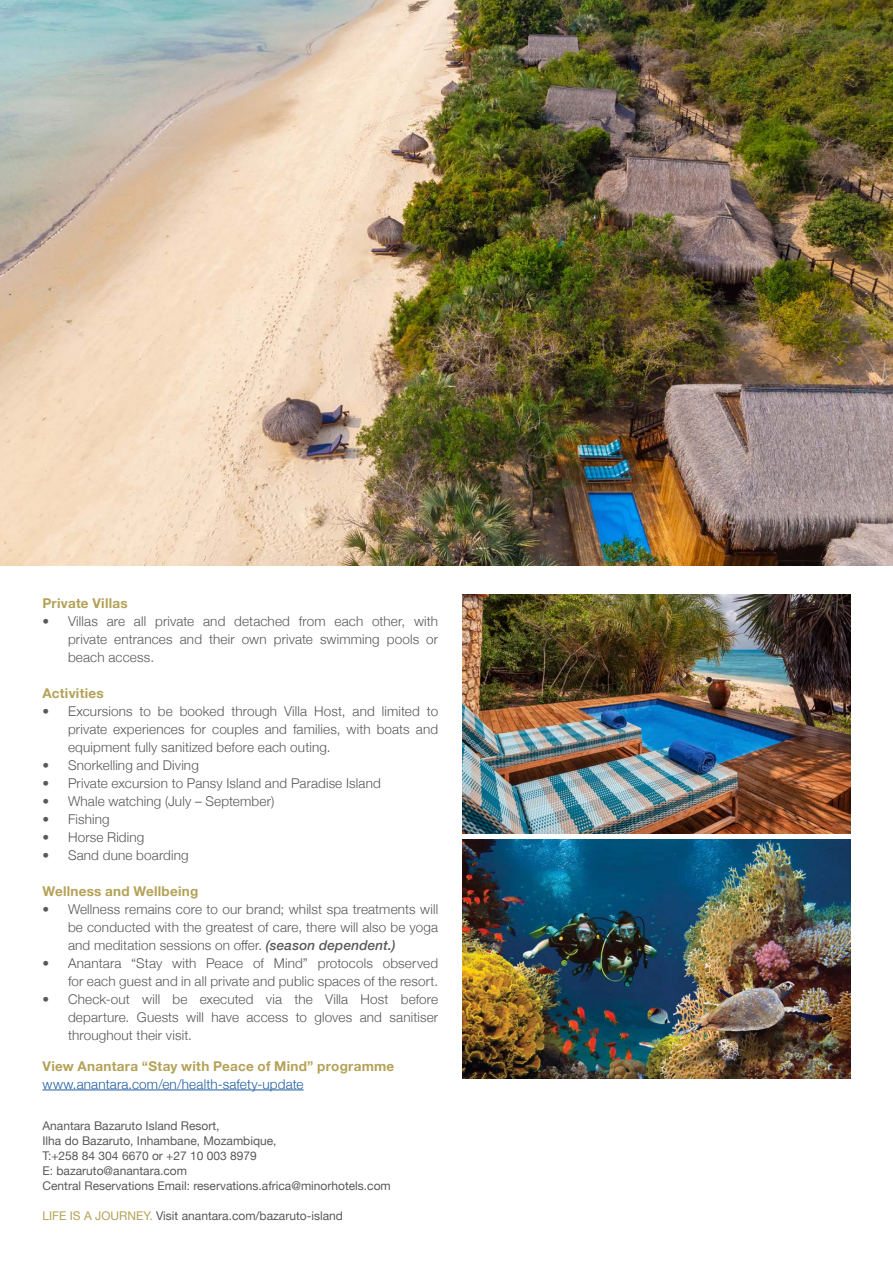
<style>
.page{position:relative;width:893px;height:1263px;background:#fff}
.page>*{position:absolute;margin:0;border:0;box-sizing:border-box;transform-origin:0 0}
.t1{font:300 13.5px/18px "Helvetica Neue";letter-spacing:.01em;color:#58595b;text-align:justify}
.t2{font:700 13.5px "Helvetica Neue";letter-spacing:.02em;color:#b4a258}
.t3{font:300 13.5px "Helvetica Neue";letter-spacing:.01em;color:#215e9e}
.t4{font:12px/15px "Helvetica Neue";color:#58595b}
.s1{font-weight:500;font-style:italic}
.s2{color:#b4a258}
</style>
<div class="page">
<img style="left:0;top:0;width:893px;height:565px">
<hr style="left:43px;top:1089px;width:261px;height:1px;background:#215e9e">
<img style="left:462px;top:595px;width:388px;height:238px">
<img style="left:462px;top:840px;width:388px;height:238px">
<p class="t2" style="left:43px;top:592px;width:87px">Private Villas</p>
<p class="t1" style="left:68px;top:611px;width:372px;text-indent:-26px">• Villas are all private and detached from each other, with private entrances and their own private swimming pools or beach access.</p>
<p class="t2" style="left:43px;top:682px;width:63px">Activities</p>
<p class="t1" style="left:68px;top:701px;width:372px;text-indent:-26px">• Excursions to be booked through Villa Host, and limited to private experiences for couples and families, with boats and equipment fully sanitized before each outing.</p>
<p class="t1" style="left:43px;top:755px;width:158px">• Snorkelling and Diving</p>
<p class="t1" style="left:43px;top:773px;width:340px">• Private excursion to Pansy Island and Paradise Island</p>
<p class="t1" style="left:43px;top:791px;width:233px">• Whale watching (July – September)</p>
<p class="t1" style="left:43px;top:809px;width:69px">• Fishing</p>
<p class="t1" style="left:43px;top:827px;width:103px">• Horse Riding</p>
<p class="t1" style="left:43px;top:845px;width:148px">• Sand dune boarding</p>
<p class="t2" style="left:43px;top:880px;width:157px">Wellness and Wellbeing</p>
<p class="t1" style="left:68px;top:899px;width:372px;text-indent:-26px">• Wellness remains core to our brand; whilst spa treatments will be conducted with the greatest of care, there will also be yoga and meditation sessions on offer. <span class="s1">(season dependent.)</span></p>
<p class="t1" style="left:43px;top:953px;width:397px;text-align:right">• Anantara “Stay with Peace of Mind” protocols observed for each guest and in all private and public spaces of the resort.</p>
<p class="t1" style="left:68px;top:989px;width:372px;text-indent:-26px">• Check-out will be executed via the Villa Host before departure. Guests will have access to gloves and sanitiser throughout their visit.</p>
<p class="t2" style="left:43px;top:1055px;width:353px">View Anantara “Stay with Peace of Mind” programme</p>
<p class="t3" style="left:43px;top:1073px;width:263px">www.anantara.com/en/health-safety-update</p>
<p class="t4" style="left:43px;top:1119px;width:350px">Anantara Bazaruto Island Resort,<br>Ilha do Bazaruto, Inhambane, Mozambique,<br>T:+258 84 304 6670 or +27 10 003 8979<br>E: bazaruto@anantara.com<br>Central Reservations Email: reservations.africa@minorhotels.com</p>
<p class="t4" style="left:43px;top:1209px;width:302px"><span class="s2">LIFE IS A JOURNEY.</span> Visit anantara.com/bazaruto-island</p>
</div>
